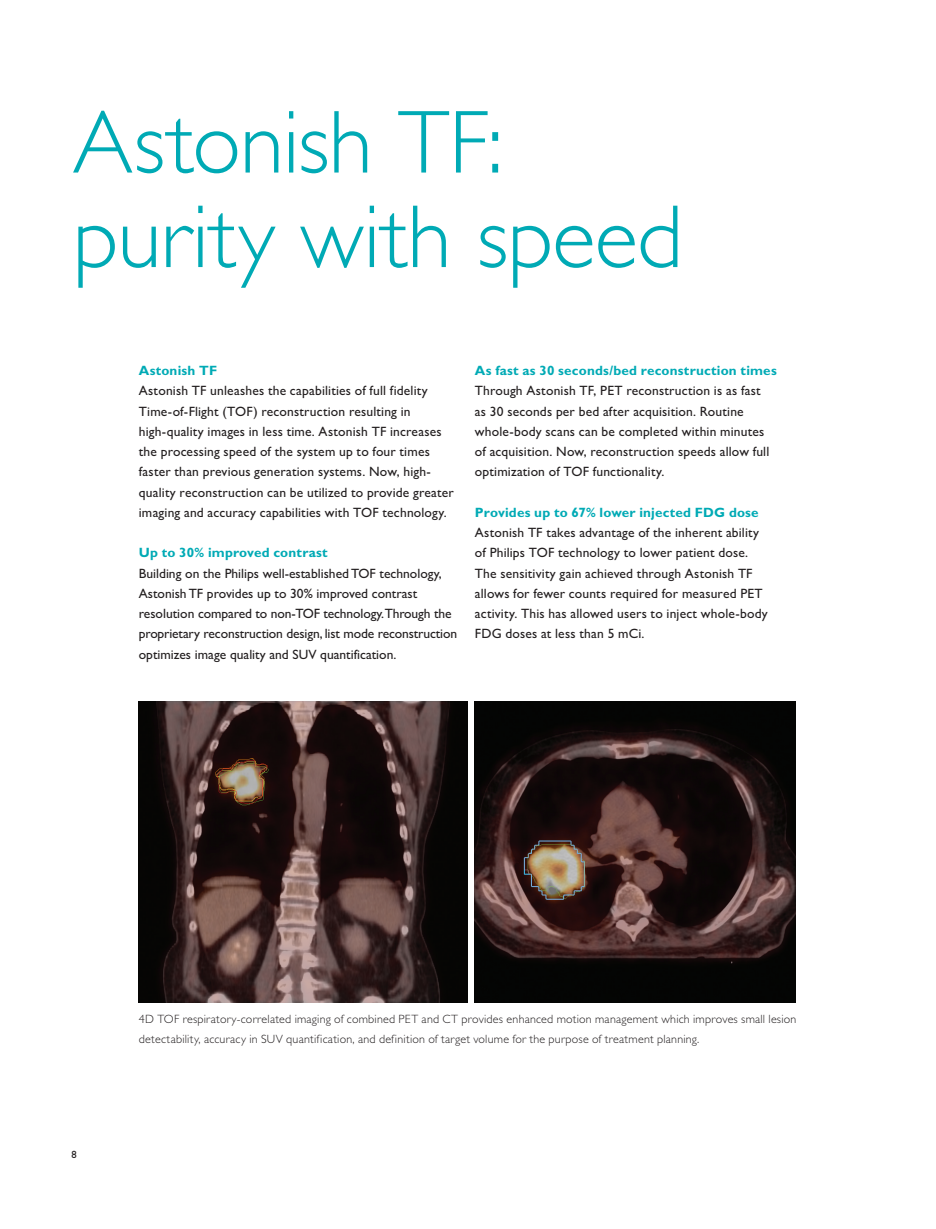
<style>
.page{position:relative;width:936px;height:1229px;background:#fff}
.page>*{position:absolute;margin:0;border:0;box-sizing:border-box;transform-origin:0 0}
.t1{font:90px/94.5px "Gill Sans Alt One WGL Light";letter-spacing:-.01em;color:#00aab5}
.t2{font:13.5px/20.2px "Gill Sans Alt One WGL";letter-spacing:.01em;color:#231f20}
.t3{font:700 13.5px "Gill Sans Alt One WGL";letter-spacing:.015em;color:#00aab5}
.t4{font:12px/20.2px "Gill Sans Alt One WGL Light";letter-spacing:.02em;color:#231f20}
.t5{font:10.5px "Gill Sans Alt One WGL";color:#231f20}
</style>
<div class="page">
<img style="left:475px;top:702px;width:320px;height:301px">
<img style="left:139px;top:702px;width:328px;height:301px">
<h1 class="t1" style="left:73px;top:96px;width:611px">Astonish TF: purity with speed</h1>
<p class="t3" style="left:139px;top:361px;width:80px">Astonish TF</p>
<p class="t2" style="left:139px;top:380px;width:316px">Astonish TF unleashes the capabilities of full fidelity Time-of-Flight (TOF) reconstruction resulting in high-quality images in less time. Astonish TF increases the processing speed of the system up to four times faster than previous generation systems. Now, high&shy;quality reconstruction can be utilized to provide greater imaging and accuracy capabilities with TOF technology.</p>
<p class="t3" style="left:139px;top:543px;width:190px">Up to 30% improved contrast</p>
<p class="t2" style="left:139px;top:563px;width:320px">Building on the Philips well-established TOF technology, Astonish TF provides up to 30% improved contrast resolution compared to non-TOF technology.Through the proprietary reconstruction design, list mode reconstruction optimizes image quality and SUV quantification.</p>
<p class="t3" style="left:475px;top:361px;width:303px">As fast as 30 seconds/bed reconstruction times</p>
<p class="t2" style="left:475px;top:380px;width:296px">Through Astonish TF, PET reconstruction is as fast as 30 seconds per bed after acquisition. Routine whole-body scans can be completed within minutes of acquisition. Now, reconstruction speeds allow full optimization of TOF functionality.</p>
<p class="t3" style="left:475px;top:503px;width:285px">Provides up to 67% lower injected FDG dose</p>
<p class="t2" style="left:475px;top:522px;width:294px">Astonish TF takes advantage of the inherent ability of Philips TOF technology to lower patient dose.<br>The sensitivity gain achieved through Astonish TF allows for fewer counts required for measured PET activity. This has allowed users to inject whole-body FDG doses at less than 5 mCi.</p>
<p class="t5" style="left:71px;top:1147px;width:7px">8</p>
<p class="t4" style="left:139px;top:1009px;width:659px">4D TOF respiratory-correlated imaging of combined PET and CT provides enhanced motion management which improves small lesion detectability, accuracy in SUV quantification, and definition of target volume for the purpose of treatment planning.</p>
</div>
